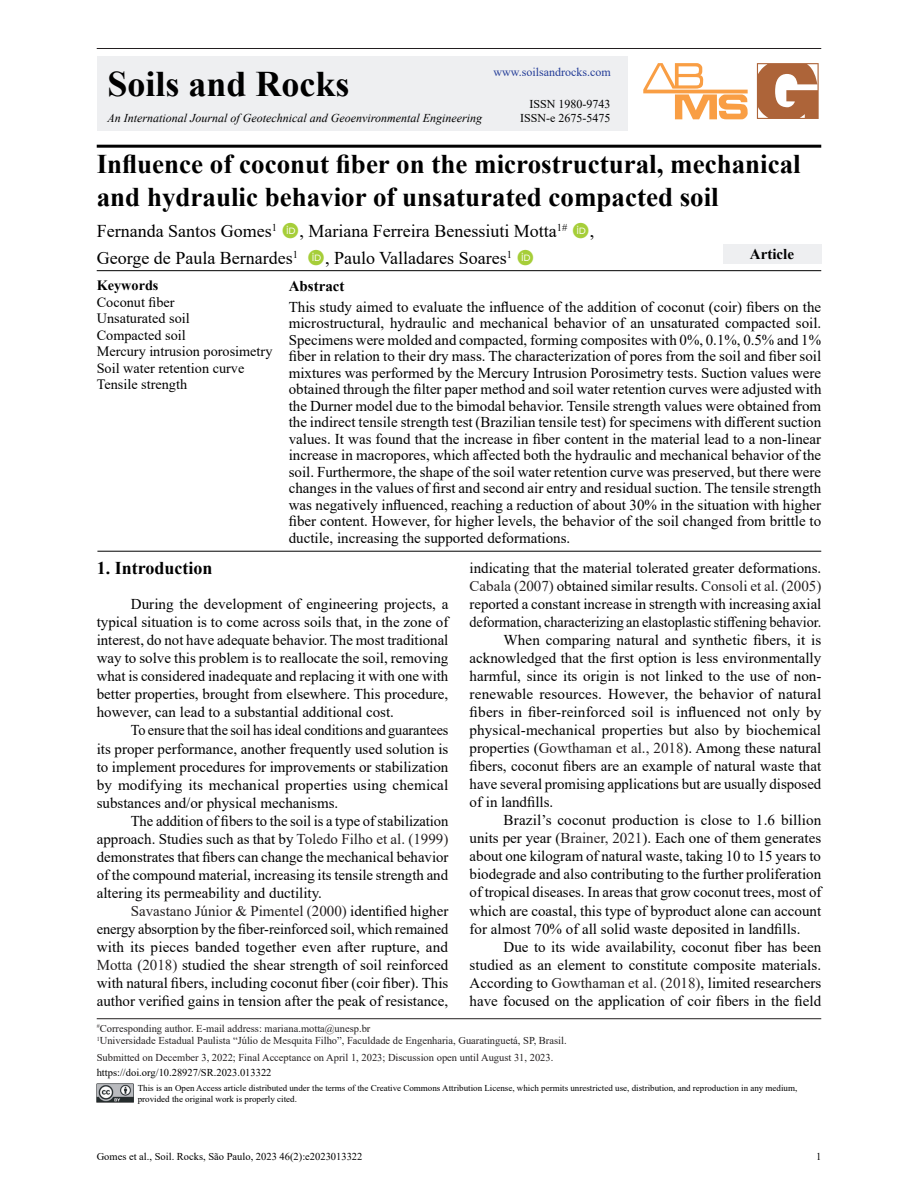
<style>
.page{position:relative;width:918px;height:1188px;background:#fff}
.page>*{position:absolute;margin:0;border:0;box-sizing:border-box;transform-origin:0 0}
.t1{font:700 36px "Times New Roman";color:#000}
.ArticleTitle{font:700 27px/32.4px "Times New Roman";color:#000}
.Authors{font:18px "Times New Roman";color:#000}
.Heading1{font:700 18px "Times New Roman";color:#000}
.Paragraph{font:15px/18px "Times New Roman";color:#000;text-align:justify}
.Abstract{font:15px/16.5px "Times New Roman";color:#000;text-align:justify}
.Paragraph-2{font:15px/18px "Times New Roman";color:#000;text-align:justify;scale:.95 1}
.AbstractTitle{font:700 15px "Times New Roman";color:#000}
.Keywords{font:14.25px/16.5px "Times New Roman";color:#000}
.KeywordsTitle{font:700 14.25px "Times New Roman";color:#000}
.t2{font:italic 12px "Times New Roman";color:#000}
.t3{font:12px/14.4px "Times New Roman";color:#000;text-align:right}
.t4{font:12px "Times New Roman";color:#243d98}
.Affiliations{font:10.5px "Times New Roman";color:#231f20}
.t5{font:10.5px "Times New Roman";color:#000}
.History{font:10.5px "Times New Roman";color:#231f20}
.Correspondence{font:10.5px "Times New Roman";color:#231f20}
.t6{font:9px/10.8px "Times New Roman";color:#000}
.s1{color:#231f20}
</style>
<div class="page">
<div style="left:97px;top:57px;width:531px;height:74px;background:#eeeff1"></div>
<img style="left:97px;top:1083px;width:37px;height:20px">
<hr style="left:97px;top:48px;width:724px;height:1px;background:#231f20">
<svg style="left:757px;top:63px;width:62px;height:56px"></svg>
<svg style="left:643px;top:63px;width:105px;height:56px"></svg>
<hr style="left:97px;top:145px;width:724px;height:3px;background:#000">
<hr style="left:97px;top:270px;width:724px;height:1px;background:#000">
<hr style="left:97px;top:551px;width:724px;height:1px;background:#000">
<hr style="left:97px;top:1018px;width:724px;height:1px;background:#231f20">
<div style="left:723px;top:244px;width:98px;height:20px;background:#eeeff1"></div>
<h1 class="t1" style="left:108px;top:58px;width:244px">Soils and Rocks</h1>
<p class="t2" style="left:108px;top:110px;width:376px">An International Journal of Geotechnical and Geoenvironmental Engineering</p>
<p class="t4" style="left:494px;top:64px;width:119px">www.soilsandrocks.com</p>
<p class="t3" style="left:520px;top:96px;width:92px">ISSN 1980-9743<br>ISSN-e 2675-5475</p>
<p class="ArticleTitle" style="left:97px;top:147px;width:705px">Influence of coconut fiber on the microstructural, mechanical and hydraulic behavior of unsaturated compacted soil</p>
<p class="Authors" style="left:97px;top:218px;width:182px">Fernanda Santos Gomes<sup>1</sup></p>
<p class="Authors" style="left:299px;top:218px;width:269px">, Mariana Ferreira Benessiuti Motta<sup>1#</sup></p>
<p class="Authors" style="left:590px;top:218px;width:6px">,</p>
<p class="Authors" style="left:97px;top:245px;width:203px">George de Paula Bernardes<sup>1</sup></p>
<p class="Authors" style="left:325px;top:245px;width:188px">, Paulo Valladares Soares<sup>1</sup></p>
<p class="AbstractTitle" style="left:750px;top:243px;width:46px">Article</p>
<p class="KeywordsTitle" style="left:97px;top:275px;width:63px">Keywords</p>
<p class="Keywords" style="left:97px;top:293px;width:177px">Coconut fiber<br>Unsaturated soil<br>Compacted soil<br>Mercury intrusion porosimetry<br>Soil water retention curve<br>Tensile strength</p>
<p class="AbstractTitle" style="left:289px;top:275px;width:57px">Abstract</p>
<p class="Abstract" style="left:289px;top:298px;width:534px">This study aimed to evaluate the influence of the addition of coconut (coir) fibers on the microstructural, hydraulic and mechanical behavior of an unsaturated compacted soil.<br>Specimens were molded and compacted, forming composites with 0%, 0.1%, 0.5% and 1% fiber in relation to their dry mass. The characterization of pores from the soil and fiber soil mixtures was performed by the Mercury Intrusion Porosimetry tests. Suction values were obtained through the filter paper method and soil water retention curves were adjusted with the Durner model due to the bimodal behavior. Tensile strength values were obtained from the indirect tensile strength test (Brazilian tensile test) for specimens with different suction values. It was found that the increase in fiber content in the material lead to a non-linear increase in macropores, which affected both the hydraulic and mechanical behavior of the soil. Furthermore, the shape of the soil water retention curve was preserved, but there were changes in the values of first and second air entry and residual suction. The tensile strength was negatively influenced, reaching a reduction of about 30% in the situation with higher fiber content. However, for higher levels, the behavior of the soil changed from brittle to ductile, increasing the supported deformations.</p>
<p class="Heading1" style="left:97px;top:555px;width:117px">1. Introduction</p>
<p class="Paragraph" style="left:97px;top:595px;width:353px;text-indent:34px">During the development of engineering projects, a typical situation is to come across soils that, in the zone of interest, do not have adequate behavior. The most traditional way to solve this problem is to reallocate the soil, removing what is considered inadequate and replacing it with one with better properties, brought from elsewhere. This procedure, however, can lead to a substantial additional cost.</p>
<p class="Paragraph-2" style="left:97px;top:721px;width:372px;text-indent:34px">To ensure that the soil has ideal conditions and guarantees its proper performance, another frequently used solution is to implement procedures for improvements or stabilization by modifying its mechanical properties using chemical substances and/or physical mechanisms.</p>
<p class="Paragraph" style="left:97px;top:811px;width:353px;text-indent:34px">The addition of fibers to the soil is a type of stabilization approach. Studies such as that by <span class="s1">Toledo Filho et al. (1999) </span>demonstrates that fibers can change the mechanical behavior of the compound material, increasing its tensile strength and altering its permeability and ductility.</p>
<p class="Paragraph" style="left:97px;top:901px;width:353px;text-indent:34px"><span class="s1">Savastano Júnior &amp; Pimentel (2000)</span> identified higher energy absorption by the fiber-reinforced soil, which remained with its pieces banded together even after rupture, and <span class="s1">Motta (2018)</span> studied the shear strength of soil reinforced with natural fibers, including coconut fiber (coir fiber). This author verified gains in tension after the peak of resistance,</p>
<p class="Paragraph" style="left:470px;top:558px;width:353px">indicating that the material tolerated greater deformations.<br><span class="s1">Cabala (2007)</span> obtained similar results. <span class="s1">Consoli et al. (2005) </span>reported a constant increase in strength with increasing axial deformation, characterizing an elastoplastic stiffening behavior.</p>
<p class="Paragraph" style="left:470px;top:630px;width:353px;text-indent:34px">When comparing natural and synthetic fibers, it is acknowledged that the first option is less environmentally harmful, since its origin is not linked to the use of non&shy;renewable resources. However, the behavior of natural fibers in fiber-reinforced soil is influenced not only by physical-mechanical properties but also by biochemical properties (<span class="s1">Gowthaman et al., 2018</span>). Among these natural fibers, coconut fibers are an example of natural waste that have several promising applications but are usually disposed of in landfills.</p>
<p class="Paragraph" style="left:470px;top:811px;width:353px;text-indent:34px">Brazil’s coconut production is close to 1.6 billion units per year (<span class="s1">Brainer, 2021</span>). Each one of them generates about one kilogram of natural waste, taking 10 to 15 years to biodegrade and also contributing to the further proliferation of tropical diseases. In areas that grow coconut trees, most of which are coastal, this type of byproduct alone can account for almost 70% of all solid waste deposited in landfills.</p>
<p class="Paragraph" style="left:470px;top:937px;width:353px;text-indent:34px">Due to its wide availability, coconut fiber has been studied as an element to constitute composite materials.<br>According to <span class="s1">Gowthaman et al. (2018)</span>, limited researchers have focused on the application of coir fibers in the field</p>
<p class="Correspondence" style="left:97px;top:1021px;width:275px"><sup>#</sup>Corresponding author. E-mail address: mariana.motta@unesp.br</p>
<p class="Affiliations" style="left:97px;top:1034px;width:471px"><sup>1</sup>Universidade Estadual Paulista “Júlio de Mesquita Filho”, Faculdade de Engenharia, Guaratinguetá, SP, Brasil.</p>
<p class="History" style="left:97px;top:1050px;width:458px">Submitted on December 3, 2022; Final Acceptance on April 1, 2023; Discussion open until August 31, 2023.</p>
<p class="t5" style="left:97px;top:1065px;width:176px">https://doi.org/10.28927/SR.2023.013322</p>
<p class="t6" style="left:138px;top:1083px;width:661px">This is an Open Access article distributed under the terms of the Creative Commons Attribution License, which permits unrestricted use, distribution, and reproduction in any medium, provided the original work is properly cited.</p>
<p class="t5" style="left:97px;top:1149px;width:267px">Gomes et al., Soil. Rocks, São Paulo, 2023 46(2):e2023013322</p>
<p class="t5" style="left:816px;top:1149px;width:7px">1</p>
</div>
